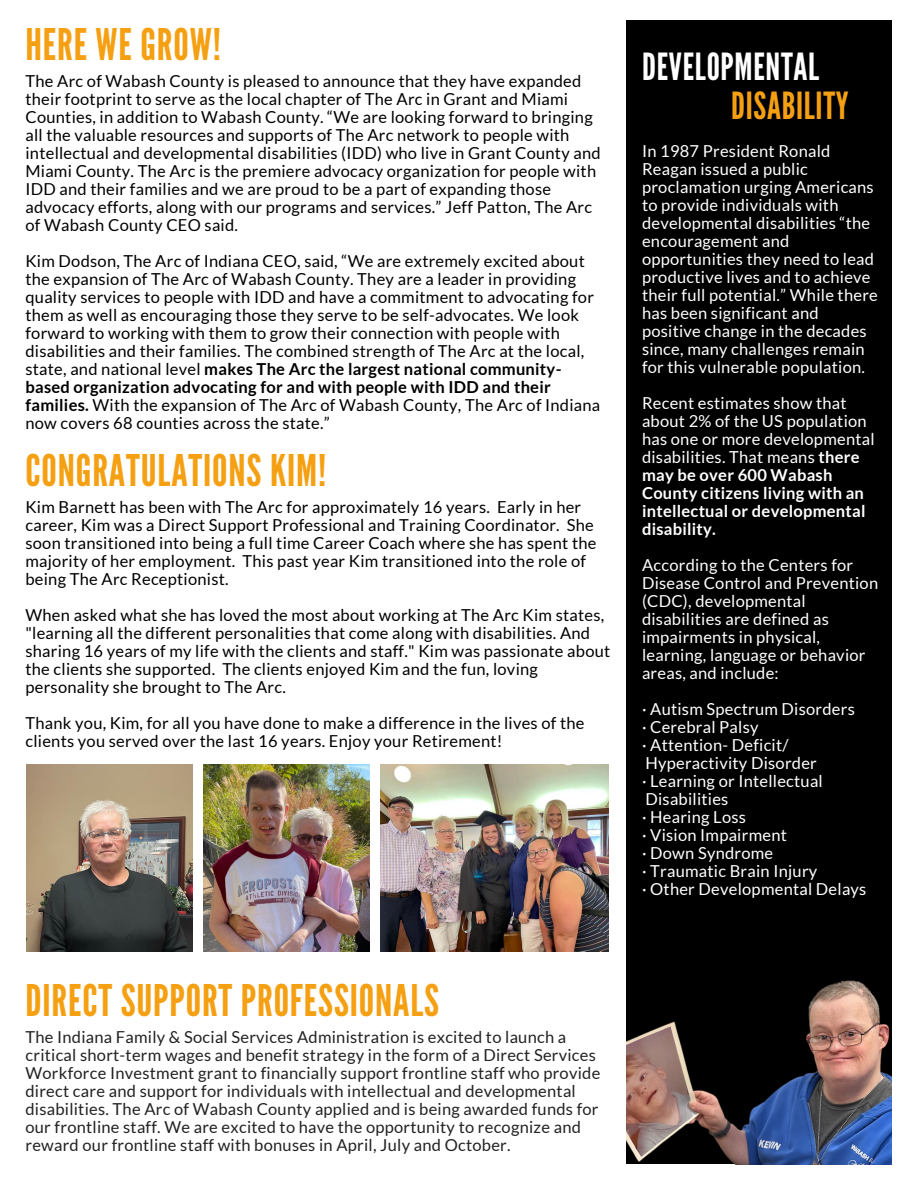
<style>
.page{position:relative;width:918px;height:1188px;background:#fff}
.page>*{position:absolute;margin:0;border:0;box-sizing:border-box;transform-origin:0 0}
.t1{font:43.65px "League Gothic";letter-spacing:.02em;color:#f5a012}
.t2{font:37.35px "League Gothic";letter-spacing:.02em;color:#fff}
.t3{font:37.35px "League Gothic";letter-spacing:.02em;color:#f5a012}
.t4{font:16.5px/18px "Lato";letter-spacing:.015em;color:#000}
.t5{font:16.5px/18px "Lato";letter-spacing:.015em;color:#fff}
.t6{font:16.5px/18px "Lato";letter-spacing:.015em;color:#222}
.s1{font-weight:700}
</style>
<div class="page">
<div style="left:626px;top:21px;width:266px;height:1143px;background:#000"></div>
<img style="left:27px;top:765px;width:165px;height:186px">
<img style="left:204px;top:765px;width:165px;height:186px">
<img style="left:381px;top:765px;width:228px;height:186px">
<img style="left:626px;top:980px;width:266px;height:185px">
<p class="t1" style="left:26px;top:19px;width:197px">HERE WE GROW!</p>
<p class="t4" style="left:26px;top:71px;width:577px">The Arc of Wabash County is pleased to announce that they have expanded their footprint to serve as the local chapter of The Arc in Grant and Miami Counties, in addition to Wabash County. “We are looking forward to bringing all the valuable resources and supports of The Arc network to people with intellectual and developmental disabilities (IDD) who live in Grant County and Miami County. The Arc is the premiere advocacy organization for people with IDD and their families and we are proud to be a part of expanding those advocacy efforts, along with our programs and services.” Jeff Patton, The Arc of Wabash County CEO said.</p>
<p class="t4" style="left:26px;top:251px;width:576px">Kim Dodson, The Arc of Indiana CEO, said, “We are extremely excited about the expansion of The Arc of Wabash County. They are a leader in providing quality services to people with IDD and have a commitment to advocating for them as well as encouraging those they serve to be self-advocates. We look forward to working with them to grow their connection with people with disabilities and their families. The combined strength of The Arc at the local, state, and national level <span class="s1">makes The Arc the largest national community&shy;based organization advocating for and with people with IDD and their families.</span> With the expansion of The Arc of Wabash County, The Arc of Indiana now covers 68 counties across the state.”</p>
<p class="t1" style="left:26px;top:445px;width:302px">CONGRATULATIONS KIM!</p>
<p class="t4" style="left:26px;top:498px;width:572px">Kim Barnett has been with The Arc for approximately 16 years. Early in her career, Kim was a Direct Support Professional and Training Coordinator. She soon transitioned into being a full time Career Coach where she has spent the majority of her employment. This past year Kim transitioned into the role of being The Arc Receptionist.</p>
<p class="t4" style="left:26px;top:606px;width:586px">When asked what she has loved the most about working at The Arc Kim states, "learning all the different personalities that come along with disabilities. And sharing 16 years of my life with the clients and staff." Kim was passionate about the clients she supported. The clients enjoyed Kim and the fun, loving personality she brought to The Arc.</p>
<p class="t4" style="left:26px;top:714px;width:561px">Thank you, Kim, for all you have done to make a difference in the lives of the clients you served over the last 16 years. Enjoy your Retirement!</p>
<p class="t2" style="left:642px;top:45px;width:179px">DEVELOPMENTAL</p>
<p class="t3" style="left:731px;top:84px;width:119px">DISABILITY</p>
<p class="t5" style="left:642px;top:142px;width:237px">In 1987 President Ronald<br>Reagan issued a public proclamation urging Americans to provide individuals with developmental disabilities “the encouragement and opportunities they need to lead productive lives and to achieve their full potential.” While there has been significant and positive change in the decades since, many challenges remain for this vulnerable population.</p>
<p class="t5" style="left:642px;top:394px;width:234px">Recent estimates show that about 2% of the US population has one or more developmental disabilities. That means <span class="s1">there may be over 600 Wabash<br>County citizens living with an intellectual or developmental disability.</span></p>
<p class="t5" style="left:642px;top:556px;width:238px">According to the Centers for<br>Disease Control and Prevention (CDC), developmental disabilities are defined as impairments in physical, learning, language or behavior areas, and include:</p>
<p class="t5" style="left:642px;top:700px;width:214px">· Autism Spectrum Disorders</p>
<p class="t5" style="left:642px;top:718px;width:118px">· Cerebral Palsy</p>
<p class="t5" style="left:642px;top:736px;width:176px">· Attention- Deficit/<br>Hyperactivity Disorder</p>
<p class="t5" style="left:642px;top:772px;width:182px">· Learning or Intellectual<br>Disabilities</p>
<p class="t5" style="left:642px;top:808px;width:105px">· Hearing Loss</p>
<p class="t5" style="left:642px;top:826px;width:146px">· Vision Impairment</p>
<p class="t5" style="left:642px;top:844px;width:133px">· Down Syndrome</p>
<p class="t5" style="left:642px;top:862px;width:177px">· Traumatic Brain Injury</p>
<p class="t5" style="left:642px;top:880px;width:226px">· Other Developmental Delays</p>
<p class="t1" style="left:26px;top:975px;width:415px">DIRECT SUPPORT PROFESSIONALS</p>
<p class="t6" style="left:26px;top:1028px;width:576px">The Indiana Family &amp; Social Services Administration is excited to launch a critical short-term wages and benefit strategy in the form of a Direct Services Workforce Investment grant to financially support frontline staff who provide direct care and support for individuals with intellectual and developmental disabilities. The Arc of Wabash County applied and is being awarded funds for our frontline staff. We are excited to have the opportunity to recognize and reward our frontline staff with bonuses in April, July and October.</p>
</div>
